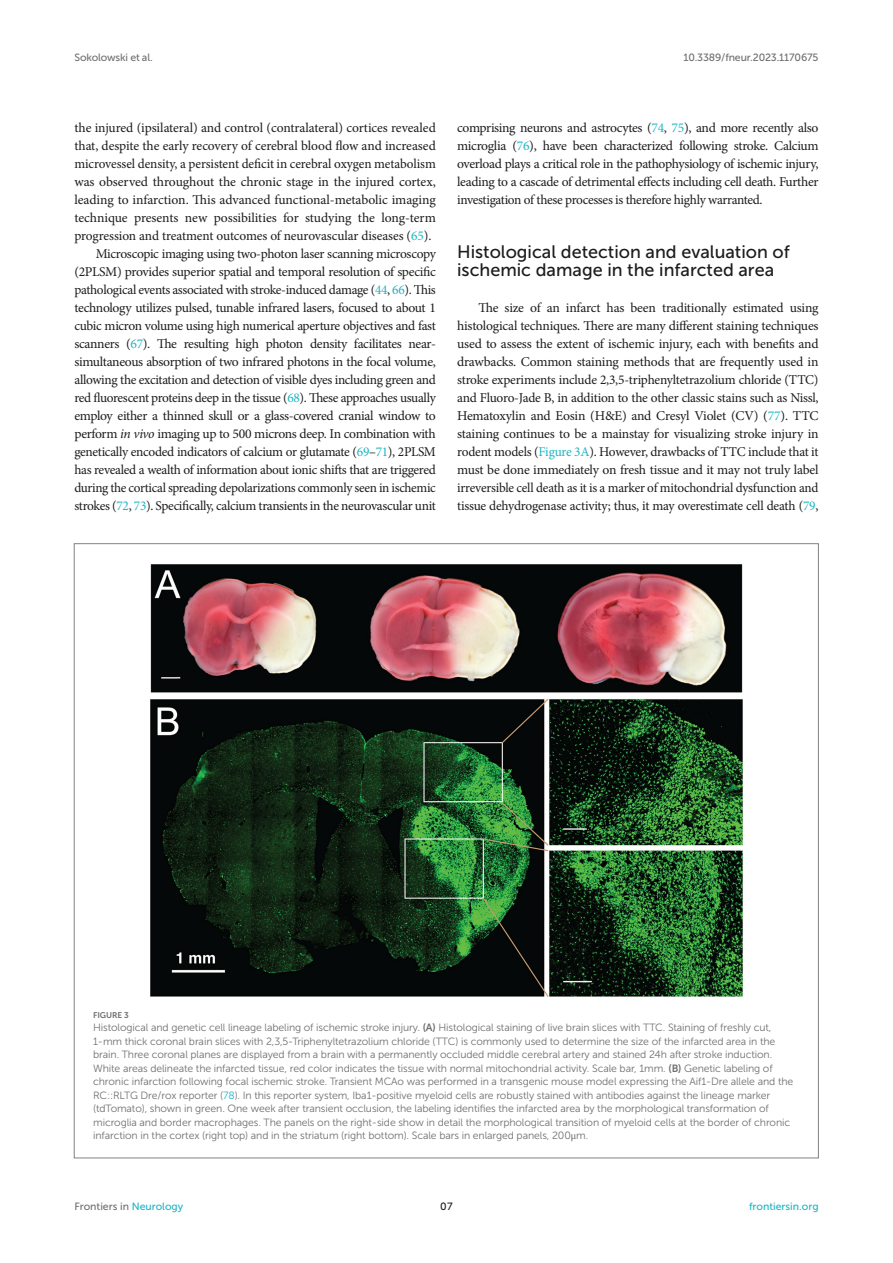
<style>
.page{position:relative;width:893px;height:1263px;background:#fff}
.page>*{position:absolute;margin:0;border:0;box-sizing:border-box;transform-origin:0 0}
.HEAD_2{font:18px/18px "Museo Sans 500";color:#1b1c1b}
.TEXT{font:13.5px/18px "Minion Pro";letter-spacing:-.025em;color:#1b1c1b;text-align:justify}
.TEXT_FLUSH{font:13.5px/18px "Minion Pro";letter-spacing:-.015em;color:#1b1c1b;text-align:justify}
.FIG_LEG{font:10.5px/13.5px "Museo Sans 300";letter-spacing:-.01em;color:#706f70}
.t1{font:10.5px "Museo Sans 500";letter-spacing:-.015em;color:#706f70}
.t2{font:10.5px "Museo Sans 500";color:#1db5c3}
.t3{font:10.5px "Museo Sans 500";color:#1b1c1b}
.FIG_HD{font:8.25px "Museo Sans 700";letter-spacing:-.01em;color:#706f70}
.s1{color:#1db5c3}
.s2{font-style:italic}
.s3{font-family:"Museo Sans 700"}
.s4{font-family:"STIX General"}
</style>
<div class="page">
<img style="left:150px;top:564px;width:594px;height:433px">
<p class="t1" style="left:74px;top:51px;width:80px">Sokolowski et al.</p>
<p class="t1" style="left:683px;top:51px;width:137px">10.3389/fneur.2023.1170675</p>
<p class="TEXT" style="left:74px;top:119px;width:363px">the injured (ipsilateral) and control (contralateral) cortices revealed that, despite the early recovery of cerebral blood flow and increased microvessel density, a persistent deficit in cerebral oxygen metabolism was observed throughout the chronic stage in the injured cortex, leading to infarction. This advanced functional-metabolic imaging technique presents new possibilities for studying the long-term progression and treatment outcomes of neurovascular diseases (<span class="s1">65</span>).</p>
<p class="TEXT" style="left:74px;top:245px;width:363px;text-indent:21px">Microscopic imaging using two-photon laser scanning microscopy (2PLSM) provides superior spatial and temporal resolution of specific pathological events associated with stroke-induced damage (<span class="s1">44</span>, <span class="s1">66</span>). This technology utilizes pulsed, tunable infrared lasers, focused to about 1 cubic micron volume using high numerical aperture objectives and fast scanners (<span class="s1">67</span>). The resulting high photon density facilitates near&shy;simultaneous absorption of two infrared photons in the focal volume, allowing the excitation and detection of visible dyes including green and red fluorescent proteins deep in the tissue (<span class="s1">68</span>). These approaches usually employ either a thinned skull or a glass-covered cranial window to perform <span class="s2">in vivo</span> imaging up to 500 microns deep. In combination with genetically encoded indicators of calcium or glutamate (<span class="s1">69</span>–<span class="s1">71</span>), 2PLSM has revealed a wealth of information about ionic shifts that are triggered during the cortical spreading depolarizations commonly seen in ischemic strokes (<span class="s1">72</span>, <span class="s1">73</span>). Specifically, calcium transients in the neurovascular unit</p>
<p class="TEXT" style="left:457px;top:119px;width:363px">comprising neurons and astrocytes (<span class="s1">74</span>, <span class="s1">75</span>), and more recently also microglia (<span class="s1">76</span>), have been characterized following stroke. Calcium overload plays a critical role in the pathophysiology of ischemic injury, leading to a cascade of detrimental effects including cell death. Further investigation of these processes is therefore highly warranted.</p>
<p class="HEAD_2" style="left:457px;top:243px;width:334px">Histological detection and evaluation of ischemic damage in the infarcted area</p>
<p class="TEXT_FLUSH" style="left:457px;top:299px;width:363px;text-indent:21px">The size of an infarct has been traditionally estimated using histological techniques. There are many different staining techniques used to assess the extent of ischemic injury, each with benefits and drawbacks. Common staining methods that are frequently used in stroke experiments include 2,3,5-triphenyltetrazolium chloride (TTC) and Fluoro-Jade B, in addition to the other classic stains such as Nissl, Hematoxylin and Eosin (H&amp;E) and Cresyl Violet (CV) (<span class="s1">77</span>). TTC staining continues to be a mainstay for visualizing stroke injury in rodent models (<span class="s1">Figure 3A</span>). However, drawbacks of TTC include that it must be done immediately on fresh tissue and it may not truly label irreversible cell death as it is a marker of mitochondrial dysfunction and tissue dehydrogenase activity; thus, it may overestimate cell death (<span class="s1">79</span>,</p>
<p class="FIG_HD" style="left:93px;top:1010px;width:37px">FIGURE 3</p>
<p class="FIG_LEG" style="left:93px;top:1021px;width:702px">Histological and genetic cell lineage labeling of ischemic stroke injury. <span class="s3">(A)</span> Histological staining of live brain slices with TTC. Staining of freshly cut, 1-mm thick coronal brain slices with 2,3,5-Triphenyltetrazolium chloride (TTC) is commonly used to determine the size of the infarcted area in the brain. Three coronal planes are displayed from a brain with a permanently occluded middle cerebral artery and stained 24 h after stroke induction.<br>White areas delineate the infarcted tissue, red color indicates the tissue with normal mitochondrial activity. Scale bar, 1 mm. <span class="s3">(B)</span> Genetic labeling of chronic infarction following focal ischemic stroke. Transient MCAo was performed in a transgenic mouse model expressing the Aif1-Dre allele and the RC::RLTG Dre/rox reporter (<span class="s1">78</span>). In this reporter system, Iba1-positive myeloid cells are robustly stained with antibodies against the lineage marker (tdTomato), shown in green. One week after transient occlusion, the labeling identifies the infarcted area by the morphological transformation of microglia and border macrophages. The panels on the right-side show in detail the morphological transition of myeloid cells at the border of chronic infarction in the cortex (right top) and in the striatum (right bottom). Scale bars in enlarged panels, 200 <span class="s4">μ</span>m.</p>
<p class="t1" style="left:74px;top:1200px;width:110px">Frontiers in <span class="s1">Neurology</span></p>
<p class="t3" style="left:440px;top:1200px;width:14px">07</p>
<p class="t2" style="left:749px;top:1200px;width:71px">frontiersin.org</p>
</div>
